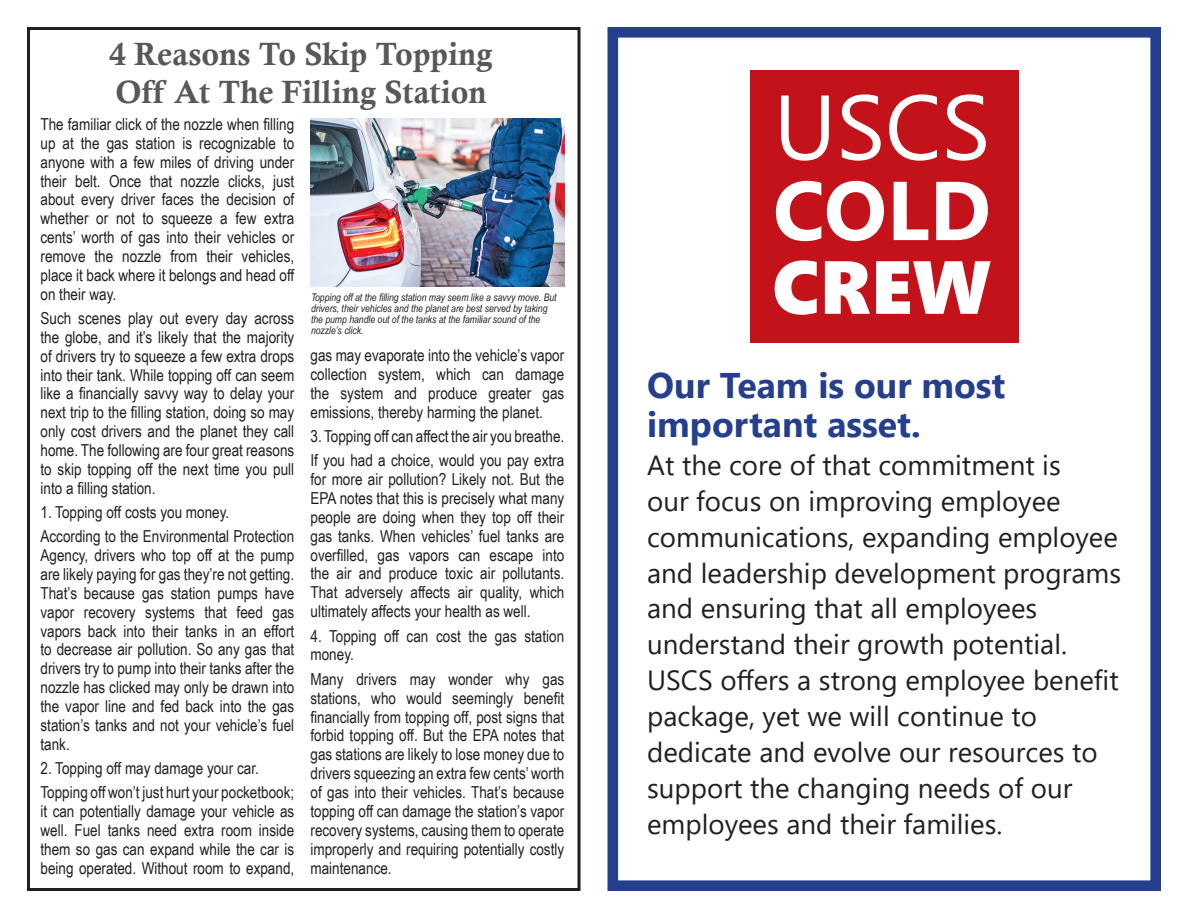
<style>
.page{position:relative;width:1188px;height:918px;background:#fff}
.page>*{position:absolute;margin:0;border:0;box-sizing:border-box;transform-origin:0 0}
.t1{font:91.5px "Segoe UI";color:#fff}
.t2{font:700 83.25px "Segoe UI";color:#fff}
.t3{font:75px "Segoe UI Black";color:#fff}
.t4{font:700 35.7px "Segoe UI";color:#253f8e}
.t5{font:32.25px "Calis MT Bol";color:#57585a}
.t6{font:27.75px/35.8px "Segoe UI";color:#231f20}
.t7{font:16.5px/18.9px "Arial Narrow";color:#231f20;text-align:justify}
.t8{font:italic 10.5px/11.1px "Arial Narrow";color:#231f20}
</style>
<div class="page">
<div style="left:608px;top:27px;width:553px;height:864px;border:11px solid #253f8e"></div>
<div style="left:750px;top:71px;width:268px;height:272px;background:#c4121a"></div>
<div style="left:27px;top:27px;width:553px;height:864px;border:3px solid #231f20"></div>
<img style="left:310px;top:118px;width:254px;height:168px">
<p class="t5" style="left:109px;top:35px;width:385px">4 Reasons To Skip Topping</p>
<p class="t5" style="left:115px;top:73px;width:373px">Off At The Filling Station</p>
<p class="t7" style="left:40px;top:114px;width:255px">The familiar click of the nozzle when filling up at the gas station is recognizable to anyone with a few miles of driving under their belt. Once that nozzle clicks, just about every driver faces the decision of whether or not to squeeze a few extra cents’ worth of gas into their vehicles or remove the nozzle from their vehicles, place it back where it belongs and head off on their way.</p>
<p class="t7" style="left:40px;top:308px;width:255px">Such scenes play out every day across the globe, and it’s likely that the majority of drivers try to squeeze a few extra drops into their tank. While topping off can seem like a financially savvy way to delay your next trip to the filling station, doing so may only cost drivers and the planet they call home. The following are four great reasons to skip topping off the next time you pull into a filling station.</p>
<p class="t7" style="left:40px;top:502px;width:190px">1. Topping off costs you money.</p>
<p class="t7" style="left:40px;top:526px;width:255px">According to the Environmental Protection Agency, drivers who top off at the pump are likely paying for gas they’re not getting.<br>That’s because gas station pumps have vapor recovery systems that feed gas vapors back into their tanks in an effort to decrease air pollution. So any gas that drivers try to pump into their tanks after the nozzle has clicked may only be drawn into the vapor line and fed back into the gas station’s tanks and not your vehicle’s fuel tank.</p>
<p class="t7" style="left:40px;top:758px;width:220px">2. Topping off may damage your car.</p>
<p class="t7" style="left:40px;top:782px;width:255px">Topping off won’t just hurt your pocketbook; it can potentially damage your vehicle as well. Fuel tanks need extra room inside them so gas can expand while the car is being operated. Without room to expand,</p>
<p class="t8" style="left:311px;top:291px;width:247px">Topping off at the filling station may seem like a savvy move. But drivers, their vehicles and the planet are best served by taking the pump handle out of the tanks at the familiar sound of the nozzle’s click.</p>
<p class="t7" style="left:310px;top:345px;width:255px">gas may evaporate into the vehicle’s vapor collection system, which can damage the system and produce greater gas emissions, thereby harming the planet.</p>
<p class="t7" style="left:310px;top:426px;width:255px">3. Topping off can affect the air you breathe.</p>
<p class="t7" style="left:310px;top:450px;width:255px">If you had a choice, would you pay extra for more air pollution? Likely not. But the EPA notes that this is precisely what many people are doing when they top off their gas tanks. When vehicles’ fuel tanks are overfilled, gas vapors can escape into the air and produce toxic air pollutants.<br>That adversely affects air quality, which ultimately affects your health as well.</p>
<p class="t7" style="left:310px;top:626px;width:255px">4. Topping off can cost the gas station money.</p>
<p class="t7" style="left:310px;top:669px;width:255px">Many drivers may wonder why gas stations, who would seemingly benefit financially from topping off, post signs that forbid topping off. But the EPA notes that gas stations are likely to lose money due to drivers squeezing an extra few cents’ worth of gas into their vehicles. That’s because topping off can damage the station’s vapor recovery systems, causing them to operate improperly and requiring potentially costly maintenance.</p>
<p class="t1" style="left:774px;top:41px;width:218px">USCS</p>
<p class="t2" style="left:773px;top:132px;width:219px">COLD</p>
<p class="t3" style="left:772px;top:233px;width:220px">CREW</p>
<p class="t4" style="left:647px;top:352px;width:360px">Our Team is our most</p>
<p class="t4" style="left:647px;top:390px;width:275px">important asset.</p>
<p class="t6" style="left:647px;top:445px;width:475px">At the core of that commitment is<br>our focus on improving employee communications, expanding employee and leadership development programs and ensuring that all employees understand their growth potential.<br>USCS offers a strong employee benefit package, yet we will continue to dedicate and evolve our resources to support the changing needs of our employees and their families.</p>
</div>
